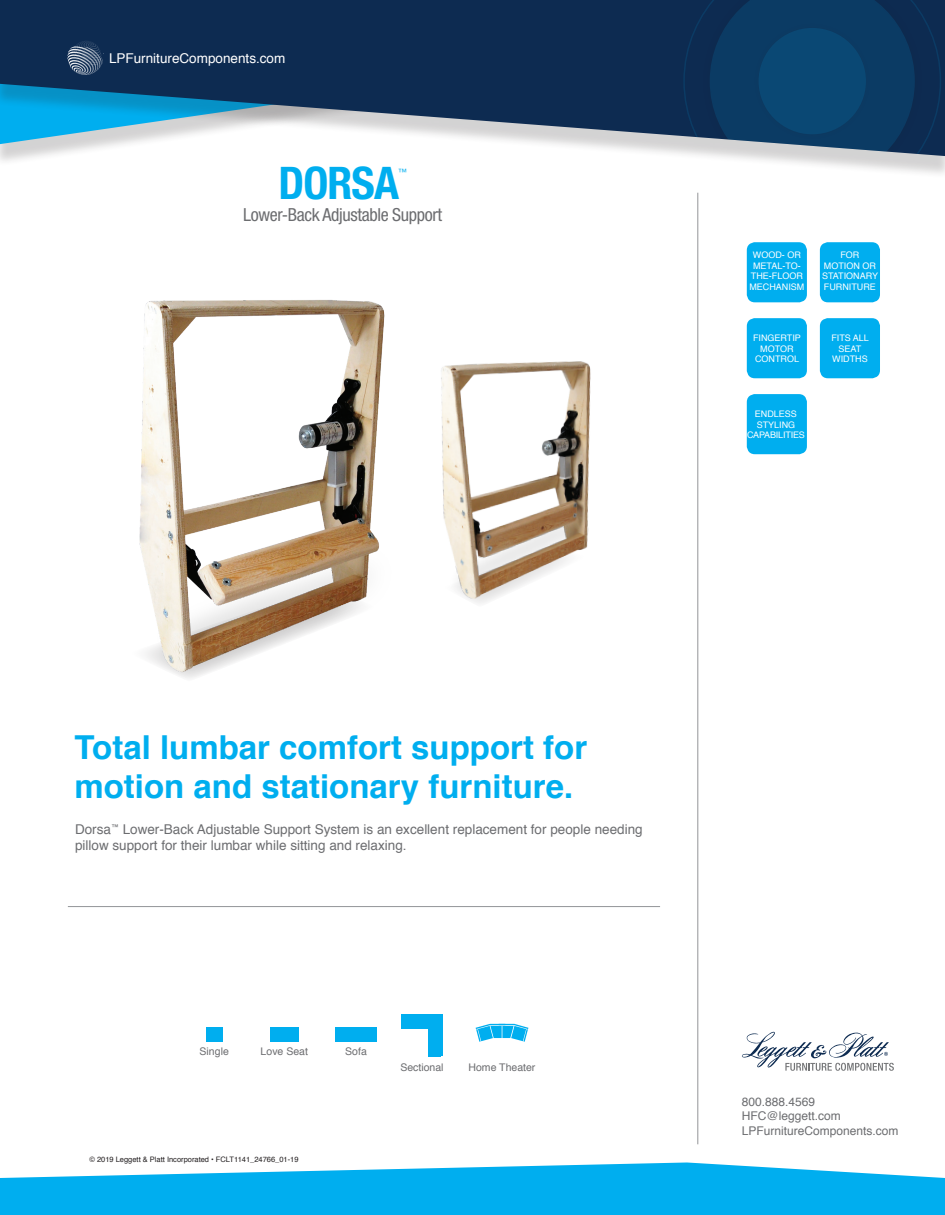
<style>
.page{position:relative;width:945px;height:1215px;background:#fff}
.page>*{position:absolute;margin:0;border:0;box-sizing:border-box;transform-origin:0 0}
.t1{font:700 condensed 45px "Helvetica Neue";letter-spacing:-.02em;color:#00aeef}
.t2{font:700 33px/39.6px "Helvetica";color:#00aeef}
.t3{font:condensed 18px "Helvetica Neue";letter-spacing:-.02em;color:#6c6d70}
.t4{font:13.5px/16.2px "Helvetica";color:#6c6d70}
.t5{font:13.5px "Helvetica";color:#fff}
.t6{font:12px/14.4px "Helvetica";color:#6c6d70}
.t7{font:10.5px "Helvetica";color:#6c6d70}
.t8{font:9px/10.5px "Helvetica";color:#fff;text-align:center}
.t9{font:8.7px "Helvetica Neue";color:#00aeef}
.t10{font:7.5px "Helvetica";color:#231f20}
</style>
<div class="page">
<div style="left:0;top:7px;width:945px;height:172px;background:#231f20;opacity:.2"></div>
<svg style="left:0;top:0;width:945px;height:156px;fill:#0d2b51"></svg>
<svg style="left:683px;top:0;width:258px;height:156px"></svg>
<div style="left:749px;top:19px;width:126px;height:125px;background:#0b3b64"></div>
<div style="left:759px;top:29px;width:106px;height:105px;background:#0a4874;border-radius:50%"></div>
<div style="left:759px;top:28px;width:107px;height:106px;border:2px solid #00aeef;border-radius:50%"></div>
<svg style="left:0;top:1162px;width:945px;height:53px;fill:#00aeef"></svg>
<hr style="left:697px;top:193px;width:1px;height:951px;background:#939598">
<svg style="left:67px;top:41px;width:36px;height:34px"></svg>
<svg style="left:742px;top:1032px;width:152px;height:39px"></svg>
<img style="left:139px;top:300px;width:246px;height:378px">
<img style="left:441px;top:361px;width:150px;height:242px">
<div style="left:403px;top:1017px;width:12px;height:12px;background:#00aeef"></div>
<hr style="left:401px;top:1015px;width:42px;height:1px;background:#00aeef">
<hr style="left:441px;top:1015px;width:2px;height:41px;background:#00aeef">
<svg style="left:401px;top:1017px;width:1px;height:12px"></svg>
<svg style="left:429px;top:1055px;width:12px;height:1px"></svg>
<div style="left:416px;top:1017px;width:12px;height:12px;background:#00aeef"></div>
<div style="left:429px;top:1017px;width:12px;height:12px;background:#00aeef"></div>
<div style="left:429px;top:1029px;width:12px;height:12px;background:#00aeef"></div>
<div style="left:429px;top:1042px;width:12px;height:12px;background:#00aeef"></div>
<div style="left:337px;top:1030px;width:12px;height:12px;background:#00aeef"></div>
<hr style="left:335px;top:1028px;width:42px;height:1px;background:#00aeef">
<svg style="left:335px;top:1030px;width:2px;height:12px"></svg>
<svg style="left:376px;top:1030px;width:1px;height:12px"></svg>
<div style="left:350px;top:1030px;width:12px;height:12px;background:#00aeef"></div>
<div style="left:363px;top:1030px;width:12px;height:12px;background:#00aeef"></div>
<svg style="left:270px;top:1028px;width:29px;height:14px"></svg>
<div style="left:285px;top:1030px;width:12px;height:12px;background:#00aeef"></div>
<svg style="left:206px;top:1028px;width:16px;height:14px"></svg>
<svg style="left:476px;top:1024px;width:52px;height:18px"></svg>
<div style="left:747px;top:242px;width:60px;height:60px;background:#00aeef;border-radius:8px"></div>
<div style="left:747px;top:318px;width:60px;height:60px;background:#00aeef;border-radius:8px"></div>
<div style="left:747px;top:394px;width:60px;height:60px;background:#00aeef;border-radius:8px"></div>
<div style="left:820px;top:318px;width:60px;height:60px;background:#00aeef;border-radius:8px"></div>
<div style="left:820px;top:242px;width:60px;height:60px;background:#00aeef;border-radius:8px"></div>
<hr style="left:68px;top:906px;width:592px;height:1px;background:#939598">
<p class="t5" style="left:109px;top:48px;width:178px">LPFurnitureComponents.com</p>
<h1 class="t1" style="left:278px;top:156px;width:122px">DORSA</h1>
<p class="t9" style="left:398px;top:167px;width:10px">™</p>
<h3 class="t3" style="left:243px;top:204px;width:201px">Lower-Back Adjustable Support</h3>
<p class="t8" style="left:749px;top:250px;width:56px">WOOD- OR<br>METAL-TO-<br>THE-FLOOR<br>MECHANISM</p>
<p class="t8" style="left:753px;top:333px;width:49px">FINGERTIP<br>MOTOR<br>CONTROL</p>
<p class="t8" style="left:822px;top:250px;width:58px">FOR<br>MOTION OR<br>STATIONARY<br>FURNITURE</p>
<p class="t8" style="left:831px;top:333px;width:39px">FITS ALL<br>SEAT<br>WIDTHS</p>
<p class="t8" style="left:747px;top:409px;width:59px">ENDLESS<br>STYLING<br>CAPABILITIES</p>
<h2 class="t2" style="left:74px;top:728px;width:514px">Total lumbar comfort support for motion and stationary furniture.</h2>
<p class="t4" style="left:75px;top:822px;width:569px">Dorsa<sup>™</sup> Lower-Back Adjustable Support System is an excellent replacement for people needing pillow support for their lumbar while sitting and relaxing.</p>
<p class="t7" style="left:200px;top:1044px;width:31px">Single</p>
<p class="t7" style="left:261px;top:1044px;width:49px">Love Seat</p>
<p class="t7" style="left:345px;top:1044px;width:23px">Sofa</p>
<p class="t7" style="left:400px;top:1059px;width:45px">Sectional</p>
<p class="t7" style="left:469px;top:1059px;width:68px">Home Theater</p>
<p class="t10" style="left:89px;top:1154px;width:211px">© 2019 Leggett &amp; Platt Incorporated • FCLT1141_24766_01-19</p>
<p class="t6" style="left:742px;top:1095px;width:158px">800.888.4569<br>HFC@leggett.com<br>LPFurnitureComponents.com</p>
</div>
